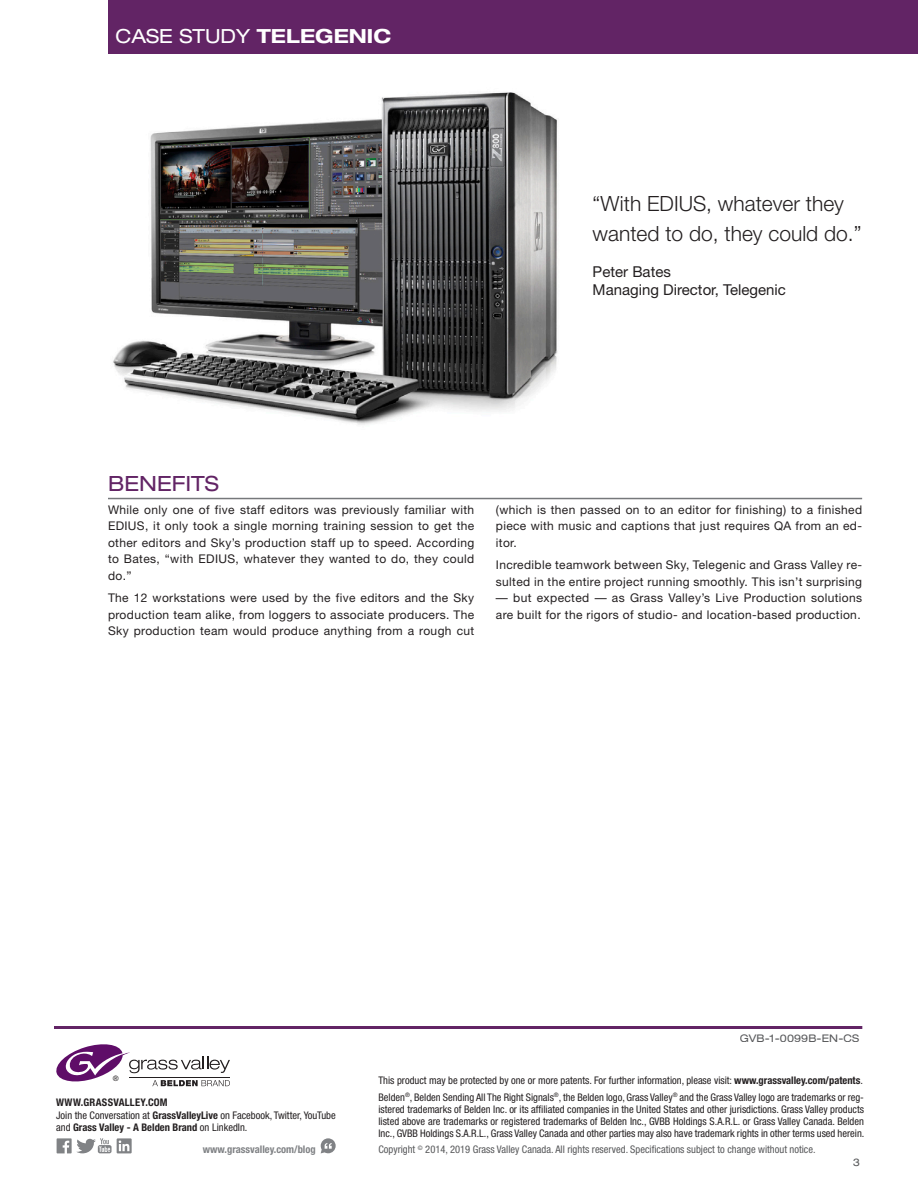
<style>
.page{position:relative;width:918px;height:1188px;background:#fff}
.page>*{position:absolute;margin:0;border:0;box-sizing:border-box;transform-origin:0 0}
._2014_CS_Quote{font:300 21px/30px "Helvetica Neue";color:#231f20}
._2014_Section_Head{font:expanded 21px "Helvetica Neue";color:#622465}
.t1{font:expanded 19.5px "Helvetica Neue";color:#fff}
._2014_CS_Quote_by{font:15px/18px "Helvetica Neue";color:#231f20}
._2014_Collaterals_Te{font:12px/16.5px "Helvetica Neue";letter-spacing:.03em;color:#231f20;text-align:justify}
._2014_Ordering{font:condensed 10.5px/12px "Helvetica Neue";color:#231f20;text-align:justify}
._2014_Ordering-2{font:condensed 10.5px "Helvetica Neue";color:#57585a}
.t2{font:700 condensed 10.5px "Helvetica Neue";color:#808285}
.t3{font:700 condensed 10.5px "Helvetica Neue";letter-spacing:.025em;color:#231f20}
.t4{font:expanded 10.5px "Helvetica Neue";letter-spacing:.01em;color:#57585a}
._2014_Specifications{font:condensed 7.5px "Helvetica Neue";color:#231f20}
.s1{font-weight:700}
</style>
<div class="page">
<div style="left:108px;top:0;width:810px;height:54px;background:#622465"></div>
<hr style="left:108px;top:498px;width:754px;height:1px;background:#76787b">
<img style="left:113px;top:92px;width:445px;height:333px">
<hr style="left:54px;top:1026px;width:808px;height:3px;background:#622465">
<svg style="left:57px;top:1138px;width:75px;height:15px"></svg>
<svg style="left:321px;top:1138px;width:15px;height:15px"></svg>
<svg style="left:56px;top:1044px;width:174px;height:42px"></svg>
<h2 class="t1" style="left:116px;top:24px;width:277px">CASE STUDY <span class="s1">TELEGENIC</span></h2>
<p class="_2014_CS_Quote" style="left:593px;top:188px;width:270px">“With EDIUS, whatever they wanted to do, they could do.”</p>
<p class="_2014_CS_Quote_by" style="left:593px;top:262px;width:195px">Peter Bates<br>Managing Director, Telegenic</p>
<p class="_2014_Section_Head" style="left:108px;top:471px;width:112px">BENEFITS</p>
<p class="_2014_Collaterals_Te" style="left:108px;top:501px;width:368px">While only one of five staff editors was previously familiar with EDIUS, it only took a single morning training session to get the other editors and Sky’s production staff up to speed. According to Bates, “with EDIUS, whatever they wanted to do, they could do.”</p>
<p class="_2014_Collaterals_Te" style="left:108px;top:589px;width:368px">The 12 workstations were used by the five editors and the Sky production team alike, from loggers to associate producers. The Sky production team would produce anything from a rough cut</p>
<p class="_2014_Collaterals_Te" style="left:496px;top:501px;width:368px">(which is then passed on to an editor for finishing) to a finished piece with music and captions that just requires QA from an ed&shy;itor.</p>
<p class="_2014_Collaterals_Te" style="left:496px;top:556px;width:368px">Incredible teamwork between Sky, Telegenic and Grass Valley re&shy;sulted in the entire project running smoothly. This isn’t surprising</p>
<p class="_2014_Collaterals_Te" style="left:496px;top:589px;width:368px">— but expected — as Grass Valley’s Live Production solutions are built for the rigors of studio- and location-based production.</p>
<p class="_2014_Specifications" style="left:113px;top:1074px;width:7px">®</p>
<p class="t3" style="left:56px;top:1096px;width:113px">WWW.GRASSVALLEY.COM</p>
<p class="_2014_Ordering" style="left:56px;top:1109px;width:281px">Join the Conversation at <span class="s1">GrassValleyLive</span> on Facebook, Twitter, YouTube and <span class="s1">Grass Valley - A Belden Brand</span> on LinkedIn.</p>
<p class="t2" style="left:203px;top:1143px;width:114px">www.grassvalley.com/blog</p>
<p class="t4" style="left:740px;top:1032px;width:121px">GVB-1-0099B-EN-CS</p>
<p class="_2014_Ordering" style="left:378px;top:1075px;width:486px">This product may be protected by one or more patents. For further information, please visit: <span class="s1">www.grassvalley.com/patents</span>.</p>
<p class="_2014_Ordering" style="left:378px;top:1091px;width:487px">Belden<sup>®</sup>, Belden Sending All The Right Signals<sup>®</sup>, the Belden logo, Grass Valley<sup>®</sup> and the Grass Valley logo are trademarks or reg&shy;istered trademarks of Belden Inc. or its affiliated companies in the United States and other jurisdictions. Grass Valley products listed above are trademarks or registered trademarks of Belden Inc., GVBB Holdings S.A.R.L. or Grass Valley Canada. Belden Inc., GVBB Holdings S.A.R.L., Grass Valley Canada and other parties may also have trademark rights in other terms used herein.</p>
<p class="_2014_Ordering-2" style="left:378px;top:1144px;width:439px">Copyright <sup>©</sup> 2014, 2019 Grass Valley Canada. All rights reserved. Specifications subject to change without notice.</p>
<p class="t4" style="left:853px;top:1156px;width:9px">3</p>
</div>
